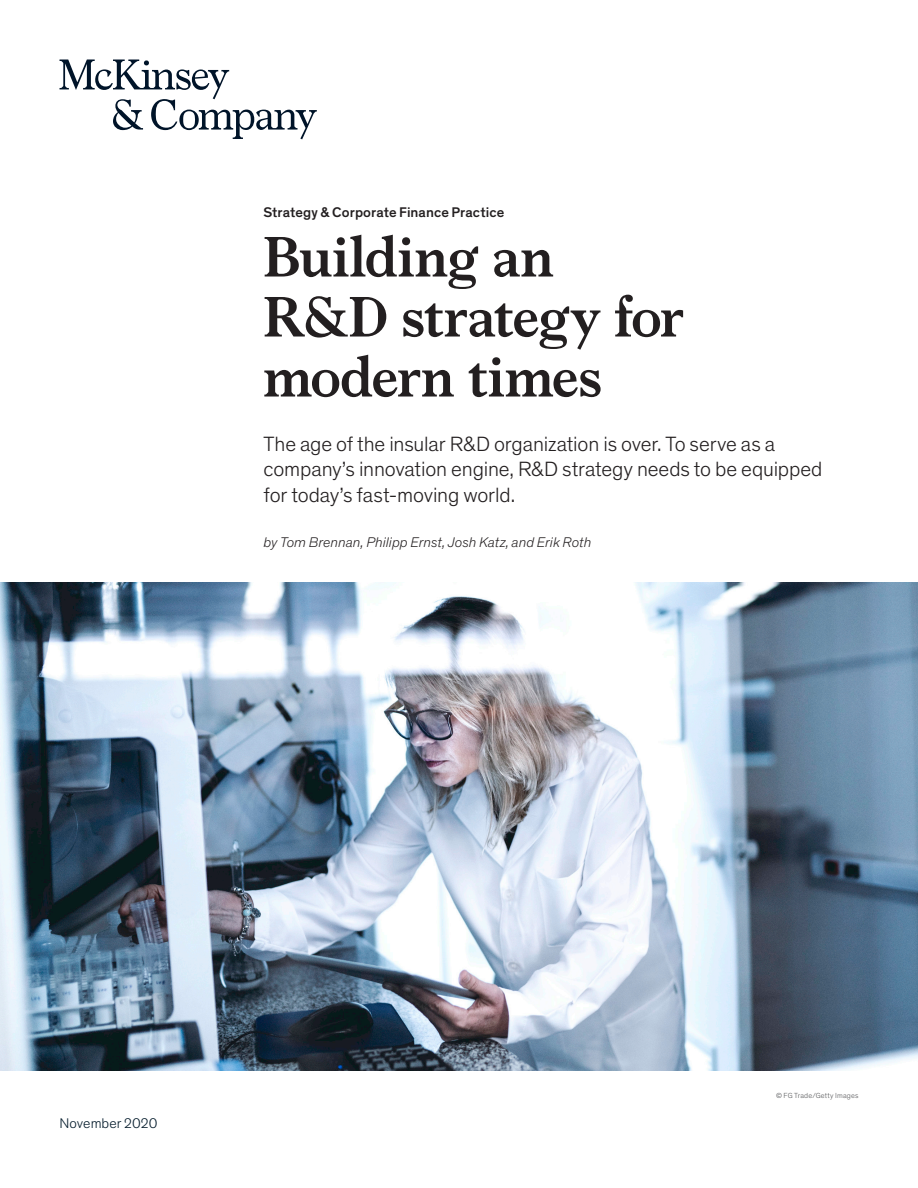
<style>
.page{position:relative;width:918px;height:1188px;background:#fff}
.page>*{position:absolute;margin:0;border:0;box-sizing:border-box;transform-origin:0 0}
.Title_of_article-dee{font:700 57px/60px "Bower";letter-spacing:-.005em;color:#231f20}
.Standfirst-Dek_McKin{font:300 21px/25.5px "Mc Kinsey Sans";letter-spacing:-.005em;color:#231f20}
.Author_byline{font:italic 300 14.25px "Mc Kinsey Sans";letter-spacing:.005em;color:#231f20}
.Eyebrow{font:500 14.25px "Mc Kinsey Sans";letter-spacing:.005em;color:#231f20}
.Cover_date_-_Deep_bl{font:300 14.25px "Mc Kinsey Sans";letter-spacing:.005em;color:#051c2c}
.Art_Photo_credit{font:300 7.5px "Mc Kinsey Sans";letter-spacing:.025em;color:#57585a}
</style>
<div class="page">
<img style="left:0;top:582px;width:918px;height:488px">
<svg style="left:60px;top:60px;width:257px;height:79px"></svg>
<p class="Eyebrow" style="left:264px;top:201px;width:242px">Strategy &amp; Corporate Finance Practice</p>
<p class="Title_of_article-dee" style="left:264px;top:223px;width:422px">Building an<br>R&amp;D strategy for modern times</p>
<p class="Standfirst-Dek_McKin" style="left:264px;top:430px;width:561px">The age of the insular R&amp;D organization is over. To serve as a company’s innovation engine, R&amp;D strategy needs to be equipped for today’s fast-moving world.</p>
<p class="Author_byline" style="left:264px;top:532px;width:329px">by Tom Brennan, Philipp Ernst, Josh Katz, and Erik Roth</p>
<p class="Cover_date_-_Deep_bl" style="left:60px;top:1113px;width:99px">November 2020</p>
<p class="Art_Photo_credit" style="left:776px;top:1090px;width:84px">© FG Trade/Getty Images</p>
</div>
